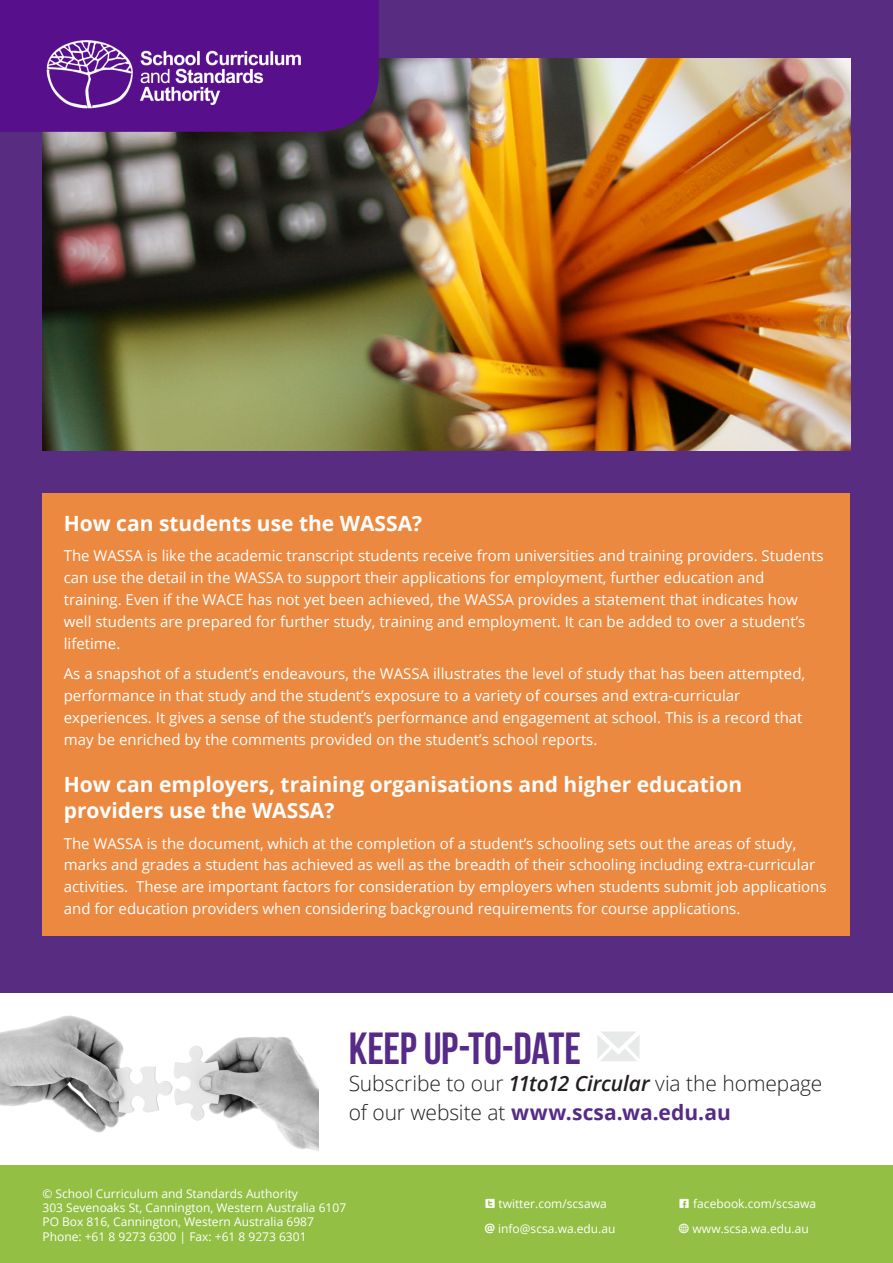
<style>
.page{position:relative;width:893px;height:1263px;background:#582c81}
.page>*{position:absolute;margin:0;border:0;box-sizing:border-box;transform-origin:0 0}
.t1{font:45px "Bebas Neue";letter-spacing:-.005em;color:#562b87}
.Body{font:700 21px/26.1px "Open Sans";color:#fff}
.t2{font:300 21px/28.5px "Open Sans";letter-spacing:-.005em;color:#231f20}
.Heading_1{font:700 21px "Open Sans";color:#fff}
.Body-2{font:15px/21.9px "Open Sans";color:#fff}
.t3{font:12px "Open Sans";color:#fff}
.s1{font-weight:600;font-style:italic}
.s2{font-weight:700;color:#562b87}
.s3{font-family:"Modern Pictograms";font-size:15px}
</style>
<div class="page">
<img style="left:43px;top:58px;width:807px;height:393px">
<div style="left:0;top:0;width:379px;height:132px;background:#580f8b"></div>
<img style="left:43px;top:36px;width:263px;height:77px">
<div style="left:0;top:993px;width:893px;height:172px;background:#fff"></div>
<img style="left:0;top:1015px;width:319px;height:136px">
<div style="left:43px;top:493px;width:807px;height:442px;background:#ec8941"></div>
<div style="left:0;top:1165px;width:893px;height:98px;background:#93bf44"></div>
<svg style="left:597px;top:1031px;width:43px;height:30px"></svg>
<p class="Heading_1" style="left:64px;top:508px;width:360px">How can students use the WASSA?</p>
<p class="Body-2" style="left:64px;top:544px;width:761px">The WASSA is like the academic transcript students receive from universities and training providers. Students can use the detail in the WASSA to support their applications for employment, further education and training. Even if the WACE has not yet been achieved, the WASSA provides a statement that indicates how well students are prepared for further study, training and employment. It can be added to over a student’s lifetime.</p>
<p class="Body-2" style="left:64px;top:662px;width:743px">As a snapshot of a student’s endeavours, the WASSA illustrates the level of study that has been attempted, performance in that study and the student’s exposure to a variety of courses and extra-curricular experiences. It gives a sense of the student’s performance and engagement at school. This is a record that may be enriched by the comments provided on the student’s school reports.</p>
<p class="Body" style="left:64px;top:771px;width:680px">How can employers, training organisations and higher education providers use the WASSA?</p>
<p class="Body-2" style="left:64px;top:832px;width:764px">The WASSA is the document, which at the completion of a student’s schooling sets out the areas of study, marks and grades a student has achieved as well as the breadth of their schooling including extra-curricular activities. These are important factors for consideration by employers when students submit job applications and for education providers when considering background requirements for course applications.</p>
<p class="t1" style="left:349px;top:1023px;width:234px">KEEP UP-TO-DATE</p>
<p class="t2" style="left:349px;top:1069px;width:475px">Subscribe to our <span class="s1">11to12 Circular</span> via the homepage of our website at <span class="s2">www.scsa.wa.edu.au</span></p>
<p class="t3" style="left:43px;top:1185px;width:257px">© School Curriculum and Standards Authority</p>
<p class="t3" style="left:43px;top:1199px;width:305px">303 Sevenoaks St, Cannington, Western Australia 6107</p>
<p class="t3" style="left:43px;top:1214px;width:273px">PO Box 816, Cannington, Western Australia 6987</p>
<p class="t3" style="left:43px;top:1228px;width:266px">Phone: +61 8 9273 6300 | Fax: +61 8 9273 6301</p>
<p class="t3" style="left:484px;top:1196px;width:124px"><span class="s3">U</span> twitter.com/scsawa</p>
<p class="t3" style="left:678px;top:1196px;width:140px"><span class="s3">G</span> facebook.com/scsawa</p>
<p class="t3" style="left:484px;top:1220px;width:133px"><span class="s3">@</span> info@scsa.wa.edu.au</p>
<p class="t3" style="left:678px;top:1220px;width:132px"><span class="s3">w</span> www.scsa.wa.edu.au</p>
</div>
